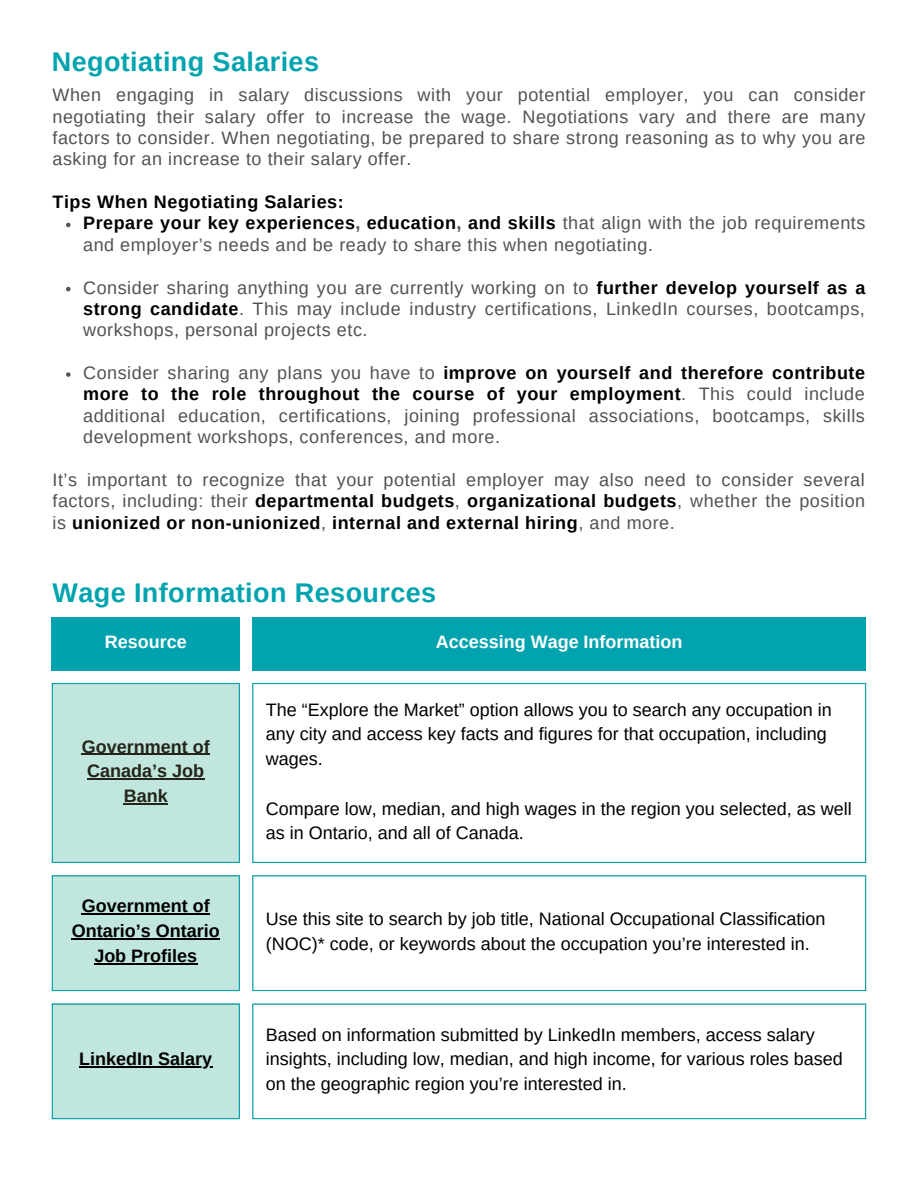
<style>
.page{position:relative;width:918px;height:1188px;background:#fff}
.page>*{position:absolute;margin:0;border:0;box-sizing:border-box;transform-origin:0 0}
.t1{font:700 27px "Arimo";letter-spacing:.015em;color:#01a3ae}
.t2{font:18px/21.3px "Arimo";letter-spacing:.03em;color:#515254;text-align:justify}
.t3{font:18px/24.8px "Arimo";color:#000}
.t4{font:700 18px/24.8px "Arimo";color:#000;text-align:center}
.t5{font:700 18px "Arimo";color:#fff}
.t6{font:700 18px "Arimo";letter-spacing:.03em;color:#000}
.t7{font:700 18px/24.8px "Arimo";color:#242419;text-align:center}
.s1{font-weight:700;color:#000}
.s2{font-weight:700}
</style>
<div class="page">
<svg style="left:66px;top:223px;width:5px;height:4px"></svg>
<svg style="left:66px;top:287px;width:5px;height:4px"></svg>
<svg style="left:66px;top:372px;width:5px;height:5px"></svg>
<div style="left:52px;top:617px;width:188px;height:54px;background:#00a3ad"></div>
<div style="left:252px;top:617px;width:614px;height:54px;background:#01a3ae"></div>
<svg style="left:52px;top:684px;width:188px;height:434px;background:#c2e5dd"></svg>
<svg style="left:252px;top:684px;width:614px;height:434px"></svg>
<hr style="left:82px;top:754px;width:128px;height:1px;background:#242419">
<hr style="left:87px;top:779px;width:117px;height:1px;background:#242419">
<hr style="left:124px;top:803px;width:44px;height:1px;background:#242419">
<hr style="left:82px;top:914px;width:128px;height:1px;background:#000">
<hr style="left:72px;top:938px;width:148px;height:1px;background:#000">
<hr style="left:94px;top:963px;width:103px;height:1px;background:#000">
<hr style="left:79px;top:1066px;width:133px;height:2px;background:#000">
<hr style="left:52px;top:684px;width:1px;height:178px;background:#00a3ad">
<hr style="left:239px;top:684px;width:1px;height:178px;background:#00a3ad">
<hr style="left:52px;top:683px;width:188px;height:1px;background:#00a3ad">
<hr style="left:52px;top:862px;width:188px;height:1px;background:#00a3ad">
<hr style="left:252px;top:684px;width:1px;height:178px;background:#00a3ad">
<hr style="left:865px;top:684px;width:1px;height:178px;background:#00a3ad">
<hr style="left:252px;top:683px;width:614px;height:1px;background:#00a3ad">
<hr style="left:252px;top:862px;width:614px;height:1px;background:#00a3ad">
<hr style="left:52px;top:876px;width:1px;height:114px;background:#01a3ae">
<hr style="left:239px;top:876px;width:1px;height:114px;background:#01a3ae">
<hr style="left:52px;top:875px;width:188px;height:1px;background:#01a3ae">
<hr style="left:52px;top:990px;width:188px;height:1px;background:#01a3ae">
<hr style="left:252px;top:876px;width:1px;height:114px;background:#01a3ae">
<hr style="left:865px;top:876px;width:1px;height:114px;background:#01a3ae">
<hr style="left:252px;top:875px;width:614px;height:1px;background:#01a3ae">
<hr style="left:252px;top:990px;width:614px;height:1px;background:#01a3ae">
<hr style="left:52px;top:1005px;width:1px;height:113px;background:#01a3ae">
<hr style="left:239px;top:1005px;width:1px;height:113px;background:#01a3ae">
<hr style="left:52px;top:1003px;width:188px;height:2px;background:#01a3ae">
<hr style="left:52px;top:1118px;width:188px;height:1px;background:#01a3ae">
<hr style="left:252px;top:1005px;width:1px;height:113px;background:#01a3ae">
<hr style="left:865px;top:1005px;width:1px;height:113px;background:#01a3ae">
<hr style="left:252px;top:1003px;width:614px;height:2px;background:#01a3ae">
<hr style="left:252px;top:1118px;width:614px;height:1px;background:#01a3ae">
<h1 class="t1" style="left:52px;top:46px;width:269px">Negotiating Salaries</h1>
<p class="t2" style="left:53px;top:84px;width:815px">When engaging in salary discussions with your potential employer, you can consider negotiating their salary offer to increase the wage. Negotiations vary and there are many factors to consider. When negotiating, be prepared to share strong reasoning as to why you are asking for an increase to their salary offer.</p>
<p class="t6" style="left:53px;top:192px;width:293px">Tips When Negotiating Salaries:</p>
<p class="t2" style="left:83px;top:213px;width:784px"><span class="s1">Prepare your key experiences</span><span class="s2">,</span> <span class="s1">education</span><span class="s2">,</span> <span class="s1">and skills</span> that align with the job requirements and employer’s needs and be ready to share this when negotiating.</p>
<p class="t2" style="left:83px;top:277px;width:784px">Consider sharing anything you are currently working on to <span class="s1">further develop yourself as a strong candidate</span>. This may include industry certifications, LinkedIn courses, bootcamps, workshops, personal projects etc.</p>
<p class="t2" style="left:83px;top:362px;width:784px">Consider sharing any plans you have to <span class="s1">improve on yourself and therefore contribute more to the role throughout the course of your employment</span>. This could include additional education, certifications, joining professional associations, bootcamps, skills development workshops, conferences, and more.</p>
<p class="t2" style="left:53px;top:469px;width:814px">It’s important to recognize that your potential employer may also need to consider several factors, including: their <span class="s1">departmental budgets</span>, <span class="s1">organizational budgets</span>, whether the position is <span class="s1">unionized or non-unionized</span>, <span class="s1">internal and external hiring</span>, and more.</p>
<h1 class="t1" style="left:53px;top:578px;width:385px">Wage Information Resources</h1>
<p class="t5" style="left:105px;top:632px;width:83px">Resource</p>
<p class="t5" style="left:436px;top:632px;width:248px">Accessing Wage Information</p>
<p class="t7" style="left:82px;top:734px;width:129px">Government of<br>Canada’s Job<br>Bank</p>
<p class="t4" style="left:72px;top:894px;width:149px">Government of<br>Ontario’s Ontario<br>Job Profiles</p>
<p class="t4" style="left:79px;top:1047px;width:134px">LinkedIn Salary</p>
<p class="t3" style="left:266px;top:697px;width:567px">The “Explore the Market” option allows you to search any occupation in any city and access key facts and figures for that occupation, including wages.</p>
<p class="t3" style="left:266px;top:796px;width:587px">Compare low, median, and high wages in the region you selected, as well as in Ontario, and all of Canada.</p>
<p class="t3" style="left:266px;top:906px;width:561px">Use this site to search by job title, National Occupational Classification (NOC)* code, or keywords about the occupation you’re interested in.</p>
<p class="t3" style="left:266px;top:1022px;width:578px">Based on information submitted by LinkedIn members, access salary insights, including low, median, and high income, for various roles based on the geographic region you’re interested in.</p>
</div>
